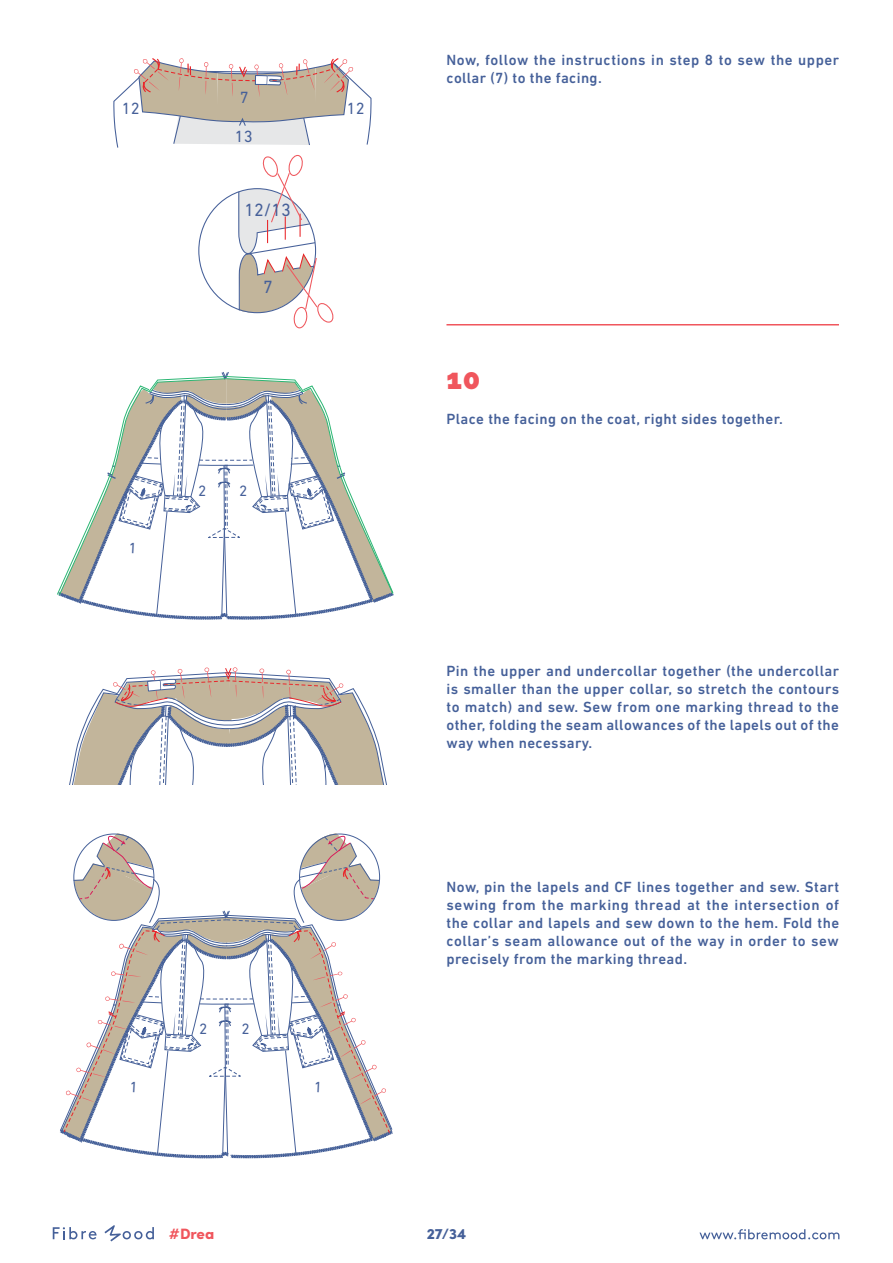
<style>
.page{position:relative;width:893px;height:1263px;background:#fff}
.page>*{position:absolute;margin:0;border:0;box-sizing:border-box;transform-origin:0 0}
.t1{font:900 28.5px "Raleway";color:#f0565d}
.t2{font:18px "DIN Next LT Pro";color:#466099}
.t3{font:16.5px "DIN Next LT Pro";color:#466099}
.t4{font:15.3px "DIN Next LT Pro";color:#466099}
.t5{font:500 15px/18px "DIN Next LT Pro";letter-spacing:.025em;color:#456099;text-align:justify}
.t6{font:900 15px "Sofia Pro";color:#f0565d}
.t7{font:900 15px "Sofia Pro";color:#456099}
</style>
<div class="page">
<svg style="left:699px;top:1229px;width:140px;height:10px"></svg>
<svg style="left:53px;top:1227px;width:44px;height:12px"></svg>
<svg style="left:104px;top:1225px;width:50px;height:16px"></svg>
<hr style="left:446px;top:324px;width:393px;height:1px;background:#f0565d">
<svg style="left:69px;top:667px;width:318px;height:118px"></svg>
<svg style="left:113px;top:58px;width:259px;height:271px"></svg>
<svg style="left:57px;top:372px;width:337px;height:248px"></svg>
<svg style="left:60px;top:833px;width:333px;height:326px"></svg>
<p class="t3" style="left:122px;top:99px;width:19px">12</p>
<p class="t3" style="left:240px;top:88px;width:10px">7</p>
<p class="t3" style="left:235px;top:127px;width:19px">13</p>
<p class="t2" style="left:244px;top:199px;width:48px">12/13</p>
<p class="t2" style="left:263px;top:276px;width:11px">7</p>
<p class="t3" style="left:347px;top:99px;width:19px">12</p>
<p class="t4" style="left:198px;top:481px;width:10px">2</p>
<p class="t4" style="left:239px;top:482px;width:10px">2</p>
<p class="t4" style="left:199px;top:1020px;width:10px">2</p>
<p class="t4" style="left:242px;top:1020px;width:10px">2</p>
<p class="t5" style="left:446px;top:51px;width:394px">Now, follow the instructions in step 8 to sew the upper collar (7) to the facing.</p>
<h1 class="t1" style="left:446px;top:363px;width:35px">10</h1>
<p class="t5" style="left:446px;top:410px;width:338px">Place the facing on the coat, right sides together.</p>
<p class="t5" style="left:446px;top:662px;width:394px">Pin the upper and undercollar together (the undercollar is smaller than the upper collar, so stretch the contours to match) and sew. Sew from one marking thread to the other, folding the seam allowances of the lapels out of the way when necessary.</p>
<p class="t5" style="left:446px;top:878px;width:394px">Now, pin the lapels and CF lines together and sew. Start sewing from the marking thread at the intersection of the collar and lapels and sew down to the hem. Fold the collar’s seam allowance out of the way in order to sew precisely from the marking thread.</p>
<p class="t6" style="left:169px;top:1222px;width:47px">#Drea</p>
<p class="t7" style="left:427px;top:1222px;width:41px">27/34</p>
</div>
